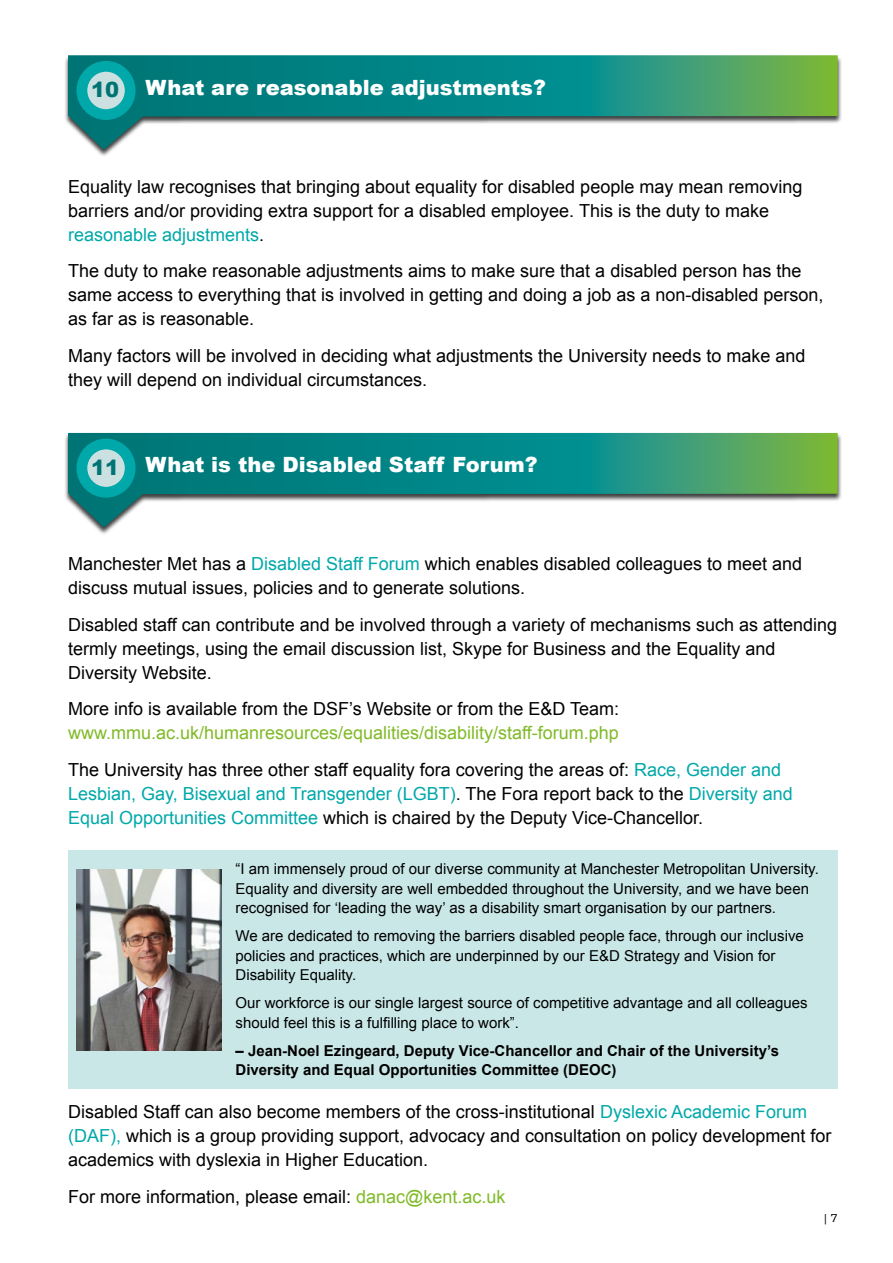
<style>
.page{position:relative;width:893px;height:1263px;background:#fff}
.page>*{position:absolute;margin:0;border:0;box-sizing:border-box;transform-origin:0 0}
.t1{font:900 21px "Arial";color:#fff}
.t2{font:900 21px "Arial";color:#007473}
.t3{font:18px/24px "Arial";color:#000}
.t4{font:18px/24px "Arial";color:#00a8a9}
.t5{font:18px/36.8px "Arial";color:#80ba27}
.t6{font:15px/19.5px "Arial";color:#000}
.t7{font:700 15px/19.5px "Arial";color:#000}
.t8{font:12px "Serifa BEFOP";color:#000}
.s1{color:#00a8a9}
.s2{color:#000}
.s3{color:#80ba27}
</style>
<div class="page">
<div style="left:64px;top:56px;width:778px;height:102px;background:#000;opacity:.75"></div>
<svg style="left:68px;top:55px;width:770px;height:95px"></svg>
<svg style="left:82px;top:66px;width:48px;height:49px"></svg>
<div style="left:77px;top:61px;width:59px;height:59px;border:11px solid #00a8a9;border-radius:50%"></div>
<div style="left:64px;top:433px;width:778px;height:102px;background:#000;opacity:.75"></div>
<svg style="left:68px;top:433px;width:770px;height:94px"></svg>
<svg style="left:82px;top:444px;width:48px;height:48px"></svg>
<div style="left:77px;top:439px;width:59px;height:59px;border:11px solid #00a8a9;border-radius:50%"></div>
<div style="left:68px;top:850px;width:770px;height:239px;background:#cae7e7"></div>
<img style="left:77px;top:869px;width:145px;height:181px">
<p class="t2" style="left:91px;top:74px;width:30px">10</p>
<p class="t1" style="left:146px;top:72px;width:402px">What are reasonable adjustments?</p>
<p class="t3" style="left:68px;top:174px;width:736px">Equality law recognises that bringing about equality for disabled people may mean removing barriers and/or providing extra support for a disabled employee. This is the duty to make <span class="s1">reasonable adjustments</span>.</p>
<p class="t3" style="left:68px;top:259px;width:757px">The duty to make reasonable adjustments aims to make sure that a disabled person has the same access to everything that is involved in getting and doing a job as a non-disabled person, as far as is reasonable.</p>
<p class="t3" style="left:68px;top:344px;width:739px">Many factors will be involved in deciding what adjustments the University needs to make and they will depend on individual circumstances.</p>
<p class="t2" style="left:91px;top:452px;width:30px">11</p>
<p class="t1" style="left:146px;top:450px;width:393px">What is the Disabled Staff Forum?</p>
<p class="t3" style="left:68px;top:552px;width:736px">Manchester Met has a <span class="s1">Disabled Staff Forum</span> which enables disabled colleagues to meet and discuss mutual issues, policies and to generate solutions.</p>
<p class="t3" style="left:68px;top:612px;width:771px">Disabled staff can contribute and be involved through a variety of mechanisms such as attending termly meetings, using the email discussion list, Skype for Business and the Equality and<br>Diversity Website.</p>
<p class="t3" style="left:68px;top:697px;width:553px">More info is available from the DSF’s Website or from the E&amp;D Team:</p>
<p class="t5" style="left:68px;top:715px;width:715px">www.mmu.ac.uk/humanresources/equalities/disability/staff-forum.php<br><span class="s2">The University has three other staff equality fora covering the areas of:</span> <span class="s1">Race, Gender and</span></p>
<p class="t4" style="left:68px;top:782px;width:726px">Lesbian, Gay, Bisexual and Transgender (LGBT)<span class="s2">. The Fora report back to the</span> Diversity and<br>Equal Opportunities Committee <span class="s2">which is chaired by the Deputy Vice-Chancellor.</span></p>
<p class="t6" style="left:236px;top:859px;width:585px">“I am immensely proud of our diverse community at Manchester Metropolitan University.<br>Equality and diversity are well embedded throughout the University, and we have been recognised for ‘leading the way’ as a disability smart organisation by our partners.</p>
<p class="t6" style="left:236px;top:926px;width:570px">We are dedicated to removing the barriers disabled people face, through our inclusive policies and practices, which are underpinned by our E&amp;D Strategy and Vision for<br>Disability Equality.</p>
<p class="t6" style="left:236px;top:993px;width:573px">Our workforce is our single largest source of competitive advantage and all colleagues should feel this is a fulfilling place to work”.</p>
<p class="t7" style="left:236px;top:1041px;width:545px">– Jean-Noel Ezingeard, Deputy Vice-Chancellor and Chair of the University’s<br>Diversity and Equal Opportunities Committee (DEOC)</p>
<p class="t3" style="left:68px;top:1100px;width:765px">Disabled Staff can also become members of the cross-institutional <span class="s1">Dyslexic Academic Forum (DAF),</span> which is a group providing support, advocacy and consultation on policy development for academics with dyslexia in Higher Education.</p>
<p class="t3" style="left:68px;top:1185px;width:439px">For more information, please email: <span class="s3">danac@kent.ac.uk</span></p>
<p class="t8" style="left:824px;top:1211px;width:15px">| 7</p>
</div>
